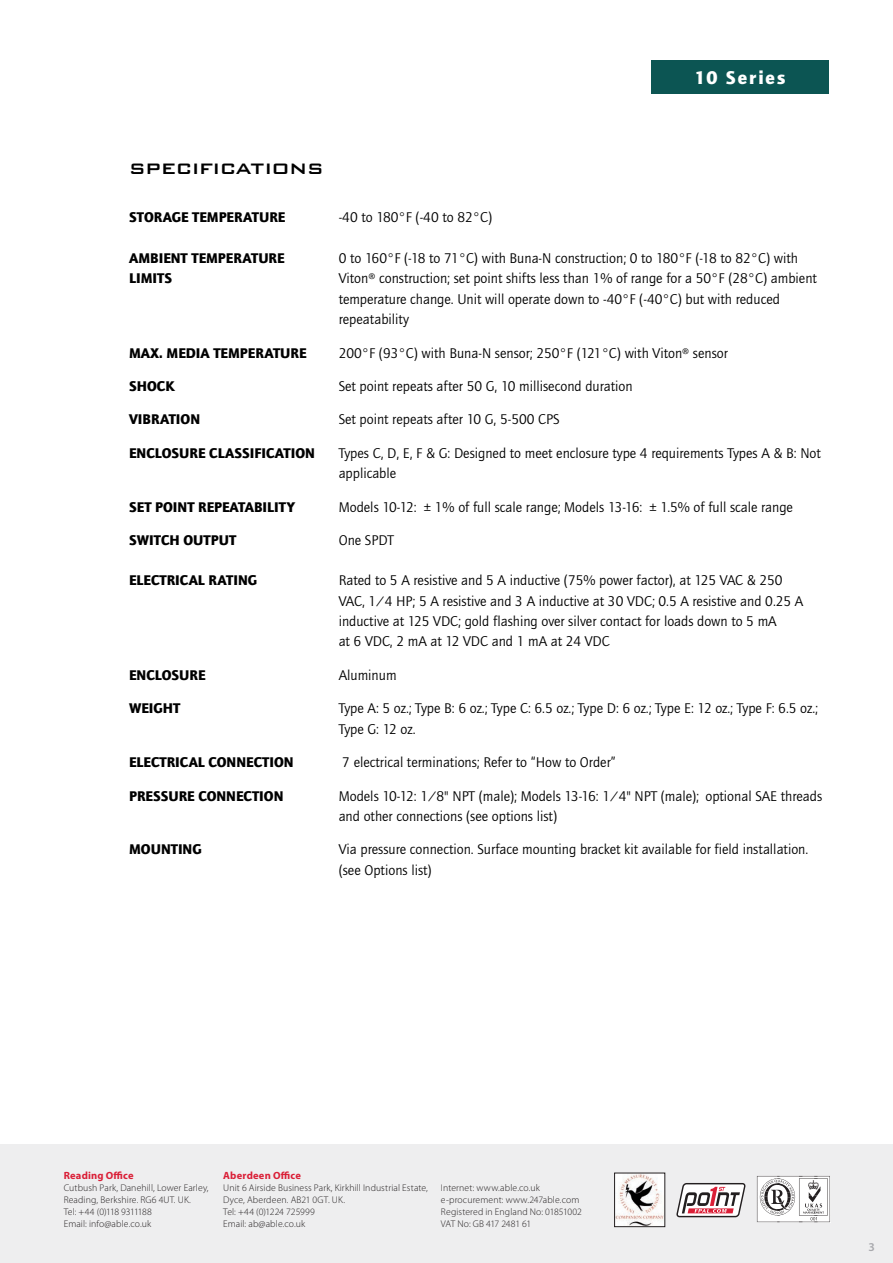
<style>
.page{position:relative;width:893px;height:1263px;background:#fff}
.page>*{position:absolute;margin:0;border:0;box-sizing:border-box;transform-origin:0 0}
.t1{font:500 24.75px "Bank Gothic BT";color:#000}
.t2{font:900 18.9px "Quay Sans ITC";color:#fff}
.t3{font:14.55px/20.4px "Quay Sans ITC";color:#000}
.t4{font:900 14.55px "Quay Sans ITC";color:#000}
.t5{font:600 12px "Myriad Pro";color:#a8a9ad}
.t6{font:700 10.5px "Myriad Pro";letter-spacing:.02em;color:#da1f37}
.t7{font:300 9.75px/12px "Myriad Pro";letter-spacing:.01em;color:#231f20}
</style>
<div class="page">
<div style="left:0;top:1144px;width:893px;height:119px;background:#eeeeef"></div>
<svg style="left:757px;top:1176px;width:73px;height:46px;background:#d3d2d3"></svg>
<svg style="left:676px;top:1183px;width:69px;height:35px;background:#c1abae"></svg>
<img style="left:616px;top:1175px;width:47px;height:50px">
<div style="left:614px;top:1173px;width:51px;height:54px;border:1px solid #231f20"></div>
<div style="left:651px;top:60px;width:178px;height:33px;background:#0c5553"></div>
<p class="t2" style="left:694px;top:67px;width:93px">10 SERIES</p>
<h1 class="t1" style="left:129px;top:153px;width:196px">specifications</h1>
<p class="t4" style="left:129px;top:209px;width:158px">STORAGE TEMPERATURE</p>
<p class="t3" style="left:339px;top:207px;width:155px">-40 to 180°F (-40 to 82°C)</p>
<p class="t4" style="left:129px;top:249px;width:157px">AMBIENT TEMPERATURE</p>
<p class="t3" style="left:339px;top:248px;width:461px">0 to 160°F (-18 to 71°C) with Buna-N construction; 0 to 180°F (-18 to 82°C) with</p>
<p class="t4" style="left:129px;top:270px;width:44px">LIMITS</p>
<p class="t3" style="left:339px;top:269px;width:480px">Viton® construction; set point shifts less than 1% of range for a 50°F (28°C) ambient temperature change. Unit will operate down to -40°F (-40°C) but with reduced repeatability</p>
<p class="t4" style="left:129px;top:344px;width:179px">MAX. MEDIA TEMPERATURE</p>
<p class="t3" style="left:339px;top:343px;width:391px">200°F (93°C) with Buna-N sensor; 250°F (121°C) with Viton® sensor</p>
<p class="t4" style="left:129px;top:378px;width:47px">SHOCK</p>
<p class="t3" style="left:339px;top:376px;width:296px">Set point repeats after 50 G, 10 millisecond duration</p>
<p class="t4" style="left:129px;top:411px;width:72px">VIBRATION</p>
<p class="t3" style="left:339px;top:410px;width:222px">Set point repeats after 10 G, 5-500 CPS</p>
<p class="t4" style="left:129px;top:444px;width:187px">ENCLOSURE CLASSIFICATION</p>
<p class="t3" style="left:339px;top:443px;width:484px">Types C, D, E, F &amp; G: Designed to meet enclosure type 4 requirements Types A &amp; B: Not applicable</p>
<p class="t4" style="left:129px;top:498px;width:167px">SET POINT REPEATABILITY</p>
<p class="t3" style="left:339px;top:497px;width:456px">Models 10-12: ± 1% of full scale range; Models 13-16: ± 1.5% of full scale range</p>
<p class="t4" style="left:129px;top:532px;width:109px">SWITCH OUTPUT</p>
<p class="t3" style="left:339px;top:530px;width:57px">One SPDT</p>
<p class="t4" style="left:129px;top:572px;width:129px">ELECTRICAL RATING</p>
<p class="t3" style="left:339px;top:570px;width:466px">Rated to 5 A resistive and 5 A inductive (75% power factor), at 125 VAC &amp; 250<br>VAC, 1/4 HP; 5 A resistive and 3 A inductive at 30 VDC; 0.5 A resistive and 0.25 A inductive at 125 VDC; gold flashing over silver contact for loads down to 5 mA<br>at 6 VDC, 2 mA at 12 VDC and 1 mA at 24 VDC</p>
<p class="t4" style="left:129px;top:666px;width:78px">ENCLOSURE</p>
<p class="t3" style="left:339px;top:665px;width:59px">Aluminum</p>
<p class="t4" style="left:129px;top:700px;width:53px">WEIGHT</p>
<p class="t3" style="left:339px;top:698px;width:481px">Type A: 5 oz.; Type B: 6 oz.; Type C: 6.5 oz.; Type D: 6 oz.; Type E: 12 oz.; Type F: 6.5 oz.;<br>Type G: 12 oz.</p>
<p class="t4" style="left:129px;top:754px;width:166px">ELECTRICAL CONNECTION</p>
<p class="t3" style="left:342px;top:752px;width:275px">7 electrical terminations; Refer to “How to Order”</p>
<p class="t4" style="left:129px;top:787px;width:156px">PRESSURE CONNECTION</p>
<p class="t3" style="left:339px;top:786px;width:485px">Models 10-12: 1/8" NPT (male); Models 13-16: 1/4" NPT (male); optional SAE threads and other connections (see options list)</p>
<p class="t4" style="left:129px;top:841px;width:74px">MOUNTING</p>
<p class="t3" style="left:339px;top:840px;width:471px">Via pressure connection. Surface mounting bracket kit available for field installation. (see Options list)</p>
<p class="t6" style="left:64px;top:1169px;width:71px">Reading Office</p>
<p class="t7" style="left:64px;top:1181px;width:146px">Cutbush Park, Danehill, Lower Earley,<br>Reading, Berkshire. RG6 4UT. UK.<br>Tel: +44 (0)118 9311188<br>Email: info@able.co.uk</p>
<p class="t6" style="left:223px;top:1169px;width:79px">Aberdeen Office</p>
<p class="t7" style="left:223px;top:1181px;width:206px">Unit 6 Airside Business Park, Kirkhill Industrial Estate, Dyce, Aberdeen. AB21 0GT. UK.<br>Tel: +44 (0)1224 725999<br>Email: ab@able.co.uk</p>
<p class="t7" style="left:441px;top:1182px;width:142px">Internet: www.able.co.uk e-procurement: www.247able.com<br>Registered in England No: 01851002<br>VAT No: GB 417 2481 61</p>
<p class="t5" style="left:868px;top:1240px;width:8px">3</p>
</div>
